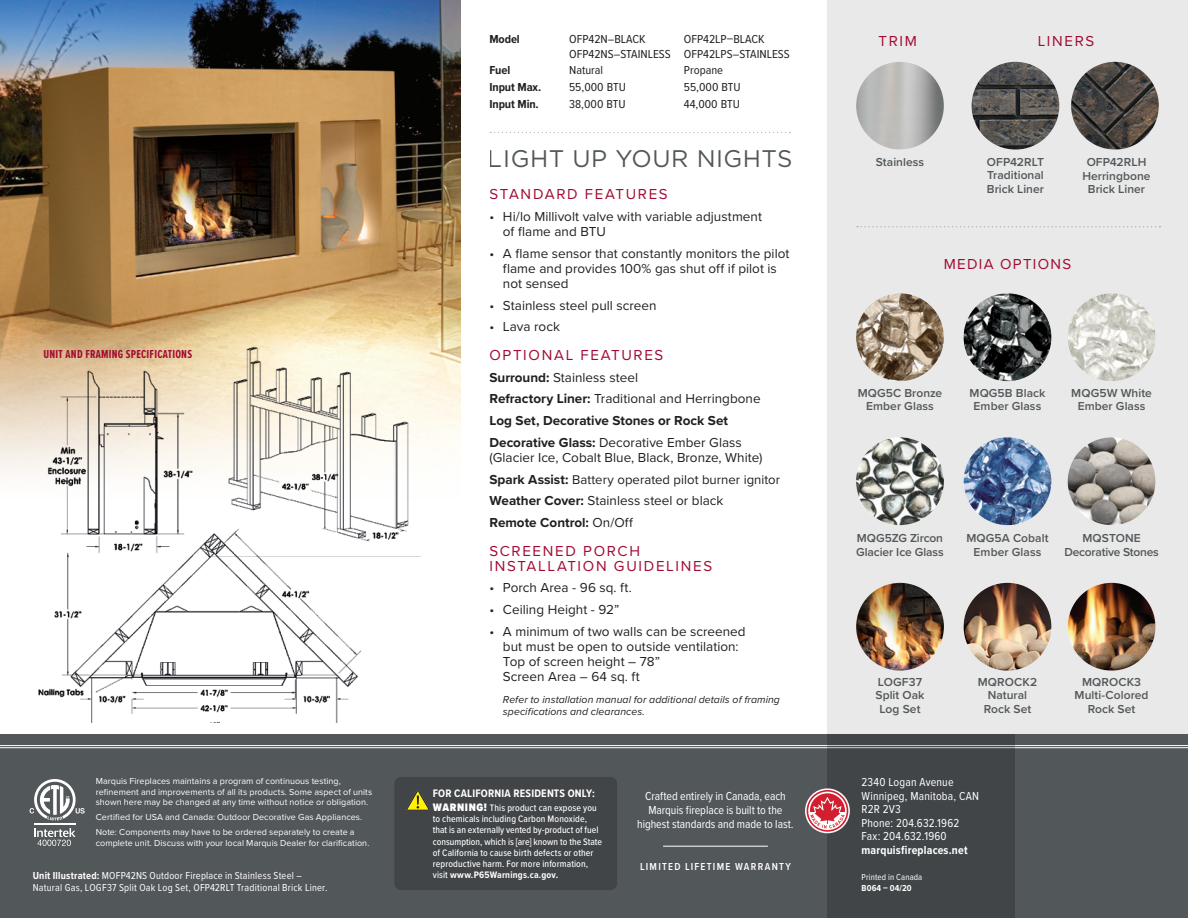
<style>
.page{position:relative;width:1188px;height:918px;background:#fff}
.page>*{position:absolute;margin:0;border:0;box-sizing:border-box;transform-origin:0 0}
.t1{font:24px "Gotham HTF";letter-spacing:.02em;color:#52575a}
.t2{font:15px/15px "Proxima Nova";letter-spacing:.11em;color:#a30a32}
.t3{font:15px "Proxima Nova";letter-spacing:.09em;color:#a30a32}
.t4{font:13.5px/15px "Proxima Nova";color:#231f20}
.t5{font:700 13.5px/21.8px "Proxima Nova";color:#231f20}
.t6{font:13.2px "Proxima Nova";letter-spacing:.005em;color:#231f20}
.t7{font:600 12px/13.5px "Proxima Nova";letter-spacing:.005em;color:#52575a;text-align:center}
.t8{font:12px/13.5px "Proxima Nova Cond";color:#fff;text-align:center}
.t9{font:12px/14.9px "Proxima Nova Cond";color:#231f20;scale:1.05 1}
.t10{font:700 12px "Proxima Nova Ex Cn";letter-spacing:.02em;color:#a30a32}
.t11{font:700 12px "Proxima Nova Cond";letter-spacing:-.01em;color:#231f20;scale:1.05 1}
.t12{font:600 12px/13.5px "Proxima Nova";letter-spacing:-.015em;color:#52575a;text-align:center}
.t13{font:700 12px "Proxima Nova Cond";letter-spacing:.015em;color:#fff}
.t14{font:700 11.25px "Proxima Nova Cond";letter-spacing:.02em;color:#fff}
.t15{font:10.5px/12px "Proxima Nova Cond";letter-spacing:.02em;color:#fff}
.t16{font:italic 10.5px/12px "Proxima Nova";letter-spacing:.005em;color:#231f20}
.t17{font:600 10.5px "Proxima Nova Cond";letter-spacing:.12em;color:#fff}
.t18{font:500 9.75px/11.2px "Proxima Nova Cond";letter-spacing:.01em;color:#fff}
.t19{font:9px/10.5px "Proxima Nova";letter-spacing:.005em;color:#fff}
.t20{font:9px "Proxima Nova Cond";letter-spacing:.015em;color:#fff}
.t21{font:700 9px "Proxima Nova Cond";letter-spacing:.015em;color:#fff}
.s1{font-weight:700}
.s2{font-weight:400}
.s3{font-weight:700;font-size:13.5px}
.s4{font-weight:900;font-size:11.25px}
</style>
<div class="page">
<img style="left:0;top:0;width:460px;height:467px">
<div style="left:827px;top:0;width:361px;height:825px;background:#e9e9e9"></div>
<div style="left:0;top:734px;width:1188px;height:184px;background:#52575a"></div>
<svg style="left:34px;top:828px;width:42px;height:18px"></svg>
<hr style="left:34px;top:824px;width:42px;height:1px;background:#fff">
<svg style="left:30px;top:779px;width:55px;height:41px"></svg>
<hr style="left:0;top:745px;width:1188px;height:1px;background:#fff">
<hr style="left:0;top:747px;width:1188px;height:1px;background:#fff">
<div style="left:827px;top:734px;width:188px;height:184px;background:#414548"></div>
<svg style="left:805px;top:788px;width:45px;height:45px"></svg>
<div style="left:807px;top:790px;width:41px;height:42px;border:2px solid #d21f2f;border-radius:50%"></div>
<svg style="left:810px;top:793px;width:35px;height:36px"></svg>
<hr style="left:663px;top:846px;width:105px;height:1px;background:#fff">
<img style="left:38px;top:537px;width:323px;height:185px">
<img style="left:0;top:368px;width:200px;height:203px">
<img style="left:210px;top:338px;width:210px;height:219px">
<svg style="left:857px;top:226px;width:304px;height:1px"></svg>
<img style="left:964px;top:437px;width:87px;height:88px;border-radius:44px">
<img style="left:964px;top:293px;width:87px;height:88px;border-radius:44px">
<img style="left:964px;top:583px;width:87px;height:88px;border-radius:44px">
<img style="left:856px;top:437px;width:88px;height:88px;border-radius:44px">
<img style="left:856px;top:293px;width:88px;height:88px;border-radius:44px">
<img style="left:856px;top:583px;width:88px;height:88px;border-radius:44px">
<img style="left:1068px;top:437px;width:87px;height:88px;border-radius:44px">
<img style="left:1068px;top:293px;width:87px;height:88px;border-radius:44px">
<img style="left:1068px;top:583px;width:87px;height:88px;border-radius:44px">
<svg style="left:490px;top:132px;width:300px;height:1px"></svg>
<img style="left:1071px;top:62px;width:88px;height:88px;border-radius:44px">
<img style="left:972px;top:62px;width:87px;height:88px;border-radius:44px">
<img style="left:856px;top:62px;width:88px;height:88px;border-radius:44px">
<div style="left:394px;top:777px;width:223px;height:113px;background:#414548;border-radius:7px"></div>
<svg style="left:406px;top:790px;width:24px;height:21px"></svg>
<p class="t10" style="left:44px;top:346px;width:150px">UNIT AND FRAMING SPECIFICATIONS</p>
<p class="t19" style="left:96px;top:775px;width:278px">Marquis Fireplaces maintains a program of continuous testing, refinement and improvements of all its products. Some aspect of units shown here may be changed at any time without notice or obligation.</p>
<p class="t19" style="left:96px;top:809px;width:268px;line-height:15.1px">Certified for USA and Canada: Outdoor Decorative Gas Appliances.<br>Note: Components may have to be ordered separately to create a</p>
<p class="t19" style="left:96px;top:837px;width:275px">complete unit. Discuss with your local Marquis Dealer for clarification.</p>
<p class="t15" style="left:33px;top:869px;width:296px"><span class="s1">Unit Illustrated:</span> MOFP42NS Outdoor Fireplace in Stainless Steel –<br>Natural Gas, LOGF37 Split Oak Log Set, OFP42RLT Traditional Brick Liner.</p>
<p class="t11" style="left:489px;top:30px;width:30px">Model</p>
<p class="t9" style="left:569px;top:31px;width:74px">OFP42N–BLACK</p>
<p class="t9" style="left:569px;top:31px;width:212px;text-indent:115px">OFP42LP–BLACK<br>OFP42NS–STAINLESS OFP42LPS–STAINLESS</p>
<p class="t2" style="left:879px;top:33px;width:40px">TRIM</p>
<p class="t2" style="left:1038px;top:33px;width:58px">LINERS</p>
<p class="t11" style="left:489px;top:61px;width:21px">Fuel</p>
<p class="t9" style="left:569px;top:62px;width:34px">Natural</p>
<p class="t9" style="left:684px;top:62px;width:39px">Propane</p>
<p class="t11" style="left:489px;top:78px;width:51px">Input Max.</p>
<p class="t9" style="left:569px;top:79px;width:56px">55,000 BTU</p>
<p class="t9" style="left:684px;top:79px;width:56px">55,000 BTU</p>
<p class="t11" style="left:489px;top:96px;width:49px">Input Min.</p>
<p class="t9" style="left:569px;top:97px;width:55px">38,000 BTU</p>
<p class="t9" style="left:684px;top:97px;width:55px">44,000 BTU</p>
<h1 class="t1" style="left:488px;top:145px;width:306px">LIGHT UP YOUR NIGHTS</h1>
<p class="t7" style="left:1082px;top:155px;width:70px">OFP42RLH<br>Herringbone<br>Brick Liner</p>
<p class="t7" style="left:876px;top:155px;width:50px">Stainless</p>
<p class="t7" style="left:987px;top:155px;width:59px;text-align:justify">OFP42RLT Traditional Brick Liner</p>
<p class="t2" style="left:489px;top:186px;width:180px">STANDARD FEATURES</p>
<p class="t4" style="left:503px;top:209px;width:261px;text-indent:-14px">• Hi/lo Millivolt valve with variable adjustment of flame and BTU</p>
<p class="t4" style="left:503px;top:245px;width:288px;text-indent:-14px">• A flame sensor that constantly monitors the pilot flame and provides 100% gas shut off if pilot is not sensed</p>
<p class="t4" style="left:489px;top:297px;width:169px">• Stainless steel pull screen</p>
<p class="t4" style="left:489px;top:319px;width:72px">• Lava rock</p>
<p class="t2" style="left:489px;top:347px;width:175px">OPTIONAL FEATURES</p>
<p class="t5" style="left:489px;top:366px;width:273px">Surround: <span class="s2">Stainless steel<br></span>Refractory Liner: <span class="s2">Traditional and Herringbone </span>Log Set, Decorative Stones or Rock Set Decorative Glass: <span class="s2">Decorative Ember Glass</span></p>
<p class="t4" style="left:489px;top:449px;width:274px">(Glacier Ice, Cobalt Blue, Black, Bronze, White)</p>
<p class="t6" style="left:489px;top:469px;width:292px"><span class="s3">Spark Assist:</span> Battery operated pilot burner ignitor</p>
<p class="t5" style="left:489px;top:490px;width:236px">Weather Cover: <span class="s2">Stainless steel or black<br></span>Remote Control: <span class="s2">On/Off</span></p>
<p class="t2" style="left:489px;top:543px;width:224px">SCREENED PORCH<br>INSTALLATION GUIDELINES</p>
<p class="t4" style="left:489px;top:580px;width:144px">• Porch Area - 96 sq. ft.</p>
<p class="t4" style="left:489px;top:602px;width:131px">• Ceiling Height - 92”</p>
<p class="t4" style="left:503px;top:623px;width:244px;text-indent:-14px">• A minimum of two walls can be screened but must be open to outside ventilation:<br>Top of screen height – 78”<br>Screen Area – 64 sq. ft</p>
<p class="t16" style="left:503px;top:693px;width:279px">Refer to installation manual for additional details of framing specifications and clearances.</p>
<p class="t3" style="left:944px;top:253px;width:129px">MEDIA OPTIONS</p>
<p class="t7" style="left:1071px;top:386px;width:82px">MQG5W White<br>Ember Glass</p>
<p class="t7" style="left:858px;top:386px;width:86px">MQG5C Bronze<br>Ember Glass</p>
<p class="t7" style="left:970px;top:386px;width:77px">MQG5B Black<br>Ember Glass</p>
<p class="t7" style="left:856px;top:531px;width:89px;text-align:left">MQG5ZG Zircon<br>Glacier Ice Glass</p>
<p class="t7" style="left:966px;top:531px;width:84px">MQG5A Cobalt<br>Ember Glass</p>
<p class="t12" style="left:1064px;top:531px;width:96px">MQSTONE<br>Decorative Stones</p>
<p class="t7" style="left:875px;top:675px;width:51px">LOGF37<br>Split Oak<br>Log Set</p>
<p class="t7" style="left:978px;top:675px;width:61px">MQROCK2<br>Natural<br>Rock Set</p>
<p class="t7" style="left:1075px;top:675px;width:75px">MQROCK3<br>Multi-Colored<br>Rock Set</p>
<p class="t14" style="left:433px;top:785px;width:164px">FOR CALIFORNIA RESIDENTS ONLY:</p>
<p class="t18" style="left:433px;top:802px;width:171px"><span class="s4">WARNING!</span> This product can expose you to chemicals including Carbon Monoxide, that is an externally vented by-product of fuel consumption, which is [are] known to the State of California to cause birth defects or other reproductive harm. For more information, visit <span class="s1">www.P65Warnings.ca.gov.</span></p>
<p class="t8" style="left:637px;top:788px;width:158px;line-height:14.4px">Crafted entirely in Canada, each<br>Marquis fireplace is built to the highest standards and made to last.</p>
<p class="t17" style="left:640px;top:859px;width:152px">LIMITED LIFETIME WARRANTY</p>
<p class="t8" style="left:862px;top:775px;width:119px;text-align:left">2340 Logan Avenue<br>Winnipeg, Manitoba, CAN<br>R2R 2V3<br>Phone: 204.632.1962<br>Fax: 204.632.1960</p>
<p class="t13" style="left:862px;top:841px;width:108px">marquisfireplaces.net</p>
<p class="t20" style="left:862px;top:871px;width:62px">Printed in Canada</p>
<p class="t21" style="left:862px;top:881px;width:52px">B064 – 04/20</p>
</div>
